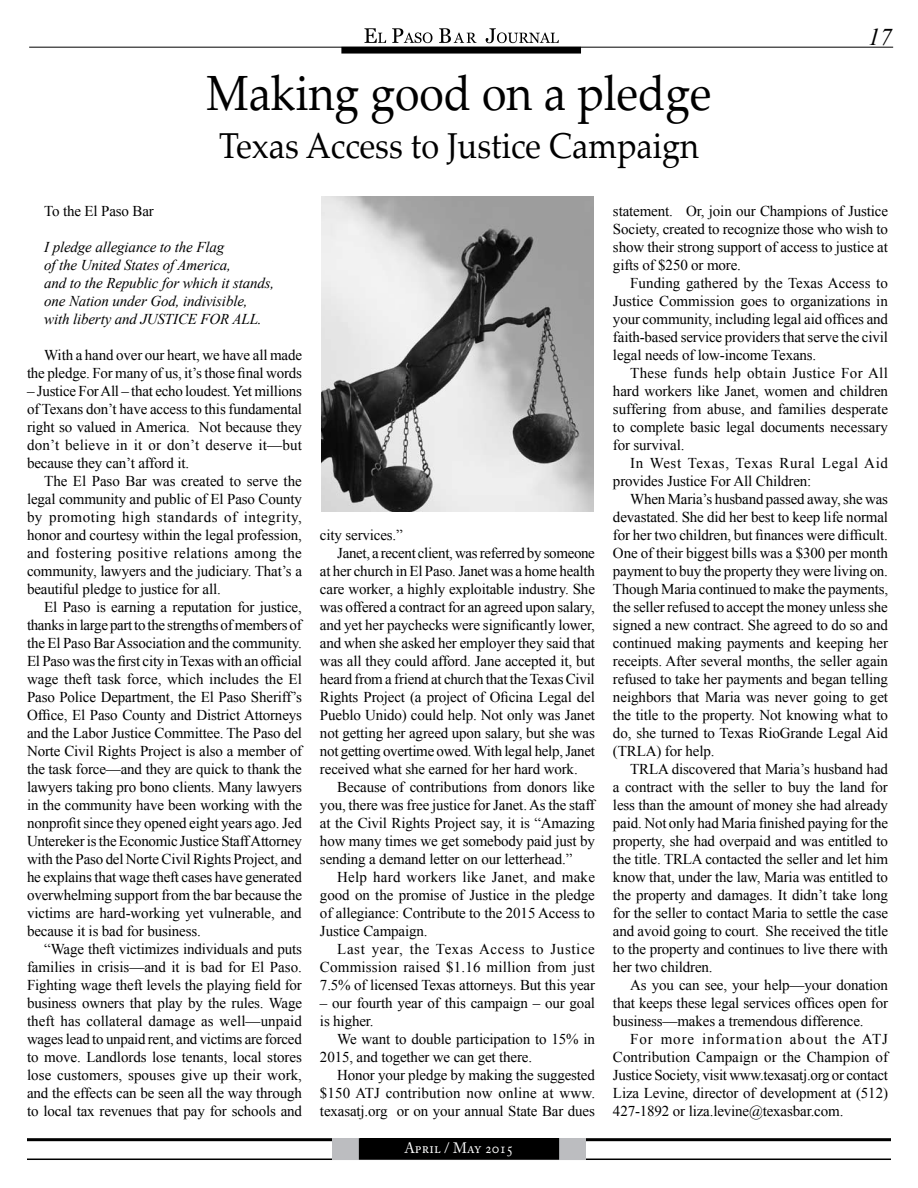
<style>
.page{position:relative;width:918px;height:1188px;background:#fff}
.page>*{position:absolute;margin:0;border:0;box-sizing:border-box;transform-origin:0 0}
.t1{font:49.5px "Palatino Linotype";color:#000;scale:.9 1}
.t2{font:36px "Palatino Linotype";color:#000;scale:.9 1}
.t3{font:italic 24px "Times New Roman";color:#000}
.t4{font:15px/18px "Times New Roman";letter-spacing:-.01em;color:#000;text-align:justify}
.t5{font:italic 15px/18px "Times New Roman";letter-spacing:-.01em;color:#000}
.t6{font:15px "Times New Roman";letter-spacing:.01em;color:#000}
.t7{font:15px "Times New Roman";letter-spacing:.015em;color:#000}
.t8{font:15px "Times New Roman";letter-spacing:.04em;color:#000}
.t9{font:15px "Adobe Caslon Pro";letter-spacing:.01em;color:#fff;scale:.94 1}
</style>
<div class="page">
<hr style="left:29px;top:47px;width:864px;height:1px;background:#000">
<div style="left:342px;top:48px;width:238px;height:5px;background:#000"></div>
<div style="left:341px;top:47px;width:240px;height:7px;border:2px solid #000"></div>
<svg style="left:364px;top:28px;width:195px;height:15px"></svg>
<hr style="left:27px;top:1159px;width:864px;height:1px;background:#000">
<hr style="left:27px;top:1138px;width:864px;height:3px;background:#000">
<div style="left:332px;top:1138px;width:254px;height:22px;background:#bcbdc0"></div>
<div style="left:360px;top:1139px;width:198px;height:20px;background:#000"></div>
<div style="left:359px;top:1138px;width:200px;height:22px;border:2px solid #000"></div>
<img style="left:321px;top:197px;width:273px;height:315px">
<h1 class="t1" style="left:207px;top:58px;width:563px">Making good on a pledge</h1>
<h2 class="t2" style="left:219px;top:120px;width:535px">Texas Access to Justice Campaign</h2>
<h3 class="t3" style="left:868px;top:20px;width:25px">17</h3>
<p class="t4" style="left:44px;top:202px;width:111px">To the El Paso Bar</p>
<p class="t5" style="left:44px;top:238px;width:231px">I pledge allegiance to the Flag<br>of the United States of America,<br>and to the Republic for which it stands, one Nation under God, indivisible, with liberty and JUSTICE FOR ALL.</p>
<p class="t4" style="left:27px;top:346px;width:277px;text-align:right">With a hand over our heart, we have all made the pledge. For many of us, it’s those final words</p>
<p class="t4" style="left:27px;top:382px;width:277px">– Justice For All – that echo loudest. Yet millions of Texans don’t have access to this fundamental right so valued in America. Not because they don’t believe in it or don’t deserve it—but because they can’t afford it.</p>
<p class="t4" style="left:27px;top:472px;width:277px;text-indent:17px">The El Paso Bar was created to serve the legal community and public of El Paso County by promoting high standards of integrity, honor and courtesy within the legal profession, and fostering positive relations among the community, lawyers and the judiciary. That’s a beautiful pledge to justice for all.</p>
<p class="t4" style="left:27px;top:598px;width:277px;text-indent:17px">El Paso is earning a reputation for justice, thanks in large part to the strengths of members of the El Paso Bar Association and the community.<br>El Paso was the first city in Texas with an official wage theft task force, which includes the El Paso Police Department, the El Paso Sheriff’s Office, El Paso County and District Attorneys and the Labor Justice Committee. The Paso del Norte Civil Rights Project is also a member of the task force—and they are quick to thank the lawyers taking pro bono clients. Many lawyers in the community have been working with the nonprofit since they opened eight years ago. Jed Untereker is the Economic Justice Staff Attorney with the Paso del Norte Civil Rights Project, and he explains that wage theft cases have generated overwhelming support from the bar because the victims are hard-working yet vulnerable, and because it is bad for business.</p>
<p class="t4" style="left:27px;top:940px;width:277px;text-indent:17px">“Wage theft victimizes individuals and puts families in crisis—and it is bad for El Paso.<br>Fighting wage theft levels the playing field for business owners that play by the rules. Wage theft has collateral damage as well—unpaid wages lead to unpaid rent, and victims are forced to move. Landlords lose tenants, local stores lose customers, spouses give up their work, and the effects can be seen all the way through to local tax revenues that pay for schools and</p>
<p class="t4" style="left:320px;top:526px;width:84px">city services.”</p>
<p class="t4" style="left:337px;top:544px;width:259px">Janet, a recent client, was referred by someone</p>
<p class="t4" style="left:320px;top:562px;width:276px">at her church in El Paso. Janet was a home health</p>
<p class="t4" style="left:320px;top:580px;width:277px">care worker, a highly exploitable industry. She</p>
<p class="t4" style="left:320px;top:598px;width:276px">was offered a contract for an agreed upon salary,</p>
<p class="t4" style="left:320px;top:616px;width:277px">and yet her paychecks were significantly lower,</p>
<p class="t4" style="left:320px;top:634px;width:277px">and when she asked her employer they said that</p>
<p class="t4" style="left:320px;top:652px;width:277px">was all they could afford. Jane accepted it, but</p>
<p class="t4" style="left:320px;top:670px;width:276px">heard from a friend at church that the Texas Civil</p>
<p class="t4" style="left:320px;top:688px;width:277px">Rights Project (a project of Oficina Legal del</p>
<p class="t4" style="left:320px;top:706px;width:277px">Pueblo Unido) could help. Not only was Janet</p>
<p class="t4" style="left:320px;top:724px;width:276px">not getting her agreed upon salary, but she was</p>
<p class="t4" style="left:320px;top:742px;width:277px">not getting overtime owed. With legal help, Janet</p>
<p class="t4" style="left:320px;top:760px;width:259px">received what she earned for her hard work.</p>
<p class="t4" style="left:337px;top:778px;width:259px">Because of contributions from donors like</p>
<p class="t4" style="left:320px;top:796px;width:276px">you, there was free justice for Janet. As the staff</p>
<p class="t4" style="left:320px;top:814px;width:276px">at the Civil Rights Project say, it is “Amazing</p>
<p class="t4" style="left:320px;top:832px;width:276px">how many times we get somebody paid just by</p>
<p class="t4" style="left:320px;top:850px;width:254px">sending a demand letter on our letterhead.”</p>
<p class="t7" style="left:337px;top:867px;width:259px">Help hard workers like Janet, and make</p>
<p class="t4" style="left:320px;top:886px;width:276px">good on the promise of Justice in the pledge</p>
<p class="t4" style="left:320px;top:904px;width:277px">of allegiance: Contribute to the 2015 Access to</p>
<p class="t4" style="left:320px;top:922px;width:109px">Justice Campaign.</p>
<p class="t8" style="left:337px;top:939px;width:259px">Last year, the Texas Access to Justice</p>
<p class="t6" style="left:320px;top:957px;width:276px">Commission raised $1.16 million from just</p>
<p class="t4" style="left:320px;top:976px;width:277px">7.5% of licensed Texas attorneys. But this year</p>
<p class="t4" style="left:320px;top:994px;width:277px">– our fourth year of this campaign – our goal is higher.</p>
<p class="t4" style="left:320px;top:1030px;width:276px;text-indent:17px">We want to double participation to 15% in<br>2015, and together we can get there.</p>
<p class="t4" style="left:320px;top:1066px;width:277px;text-indent:17px">Honor your pledge by making the suggested $150 ATJ contribution now online at www. texasatj.org or on your annual State Bar dues</p>
<p class="t9" style="left:404px;top:1139px;width:118px">April / May 2015</p>
<p class="t4" style="left:613px;top:202px;width:277px">statement. Or, join our Champions of Justice Society, created to recognize those who wish to show their strong support of access to justice at gifts of $250 or more.</p>
<p class="t4" style="left:613px;top:274px;width:277px;text-indent:17px">Funding gathered by the Texas Access to Justice Commission goes to organizations in your community, including legal aid offices and faith-based service providers that serve the civil legal needs of low-income Texans.</p>
<p class="t4" style="left:613px;top:364px;width:277px;text-indent:17px">These funds help obtain Justice For All hard workers like Janet, women and children suffering from abuse, and families desperate to complete basic legal documents necessary for survival.</p>
<p class="t4" style="left:613px;top:454px;width:276px;text-indent:17px">In West Texas, Texas Rural Legal Aid provides Justice For All Children:</p>
<p class="t4" style="left:613px;top:490px;width:277px;text-indent:17px">When Maria’s husband passed away, she was devastated. She did her best to keep life normal for her two children, but finances were difficult.<br>One of their biggest bills was a $300 per month payment to buy the property they were living on.<br>Though Maria continued to make the payments, the seller refused to accept the money unless she signed a new contract. She agreed to do so and continued making payments and keeping her receipts. After several months, the seller again refused to take her payments and began telling neighbors that Maria was never going to get the title to the property. Not knowing what to do, she turned to Texas RioGrande Legal Aid (TRLA) for help.</p>
<p class="t4" style="left:613px;top:760px;width:277px;text-indent:17px">TRLA discovered that Maria’s husband had a contract with the seller to buy the land for less than the amount of money she had already paid. Not only had Maria finished paying for the property, she had overpaid and was entitled to the title. TRLA contacted the seller and let him know that, under the law, Maria was entitled to the property and damages. It didn’t take long for the seller to contact Maria to settle the case and avoid going to court. She received the title to the property and continues to live there with her two children.</p>
<p class="t4" style="left:613px;top:976px;width:277px;text-indent:17px">As you can see, your help—your donation that keeps these legal services offices open for business—makes a tremendous difference.</p>
<p class="t4" style="left:613px;top:1030px;width:277px;text-indent:17px">For more information about the ATJ Contribution Campaign or the Champion of Justice Society, visit www.texasatj.org or contact Liza Levine, director of development at (512)<br>427-1892 or liza.levine@texasbar.com.</p>
</div>
